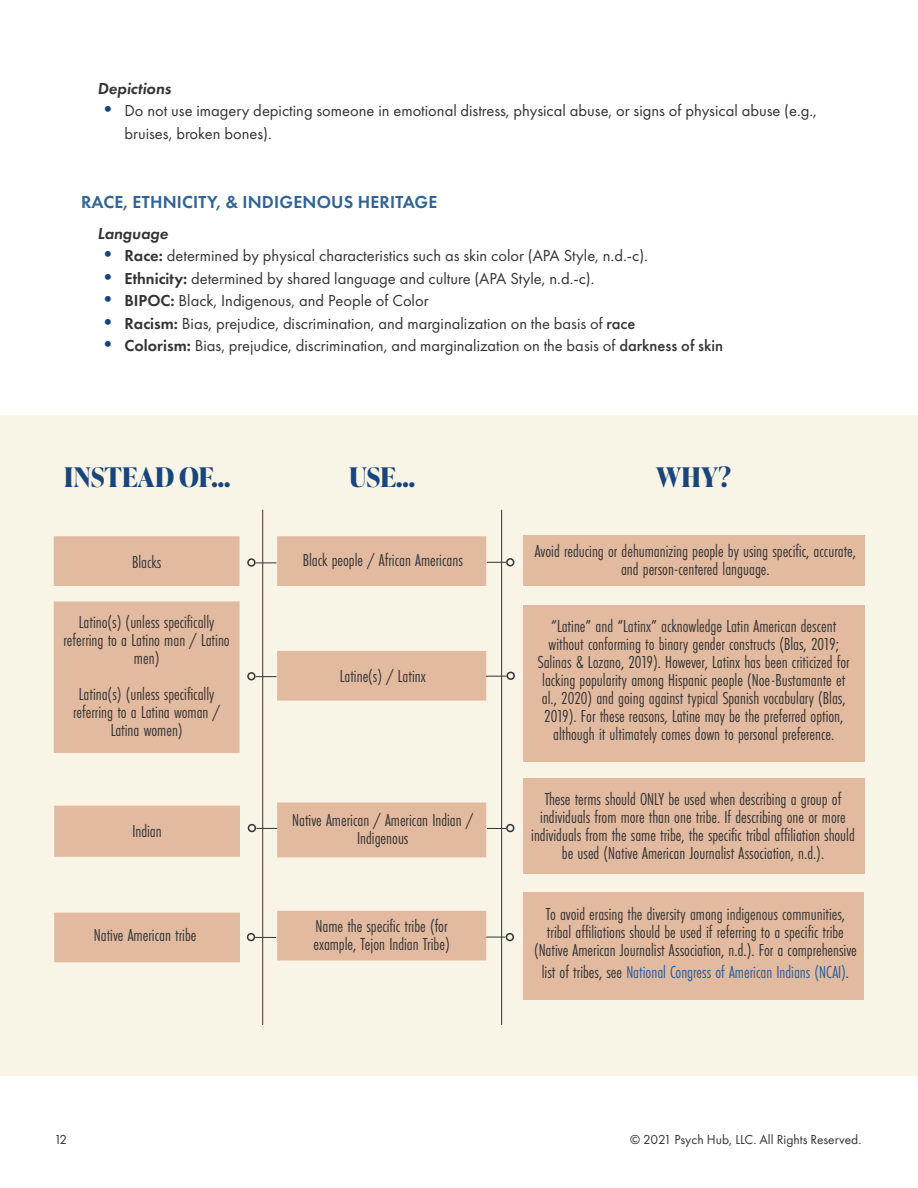
<style>
.page{position:relative;width:918px;height:1188px;background:#fff}
.page>*{position:absolute;margin:0;border:0;box-sizing:border-box;transform-origin:0 0}
.t1{font:700 27px "Ivy Presto Display";color:#1a457c}
.t2{font:18px/18px "Futura PT Cond";color:#333;text-align:center}
.t3{font:18px "Futura PT Cond";color:#215e9e}
.t4{font:600 18px "Futura PT";letter-spacing:.01em;color:#316397}
.t5{font:16.5px/22.5px "Futura PT";color:#333}
.t6{font:italic 600 16.5px "Futura PT";color:#333}
.t7{font:13.5px "Futura PT";color:#333}
.s1{font-size:21px;color:#17427d}
.s2{font-weight:600}
.s3{font-weight:500}
.s4{color:#333}
</style>
<div class="page">
<div style="left:0;top:415px;width:918px;height:661px;background:#f8f5e6"></div>
<div style="left:523px;top:535px;width:341px;height:50px;background:#e2baa0"></div>
<svg style="left:256px;top:563px;width:20px;height:1px"></svg>
<div style="left:247px;top:558px;width:9px;height:9px;border:2px solid #333;border-radius:50%"></div>
<svg style="left:487px;top:562px;width:19px;height:1px"></svg>
<div style="left:506px;top:558px;width:8px;height:8px;border:2px solid #333;border-radius:50%"></div>
<svg style="left:486px;top:676px;width:21px;height:1px"></svg>
<div style="left:507px;top:672px;width:8px;height:8px;border:2px solid #333;border-radius:50%"></div>
<svg style="left:487px;top:828px;width:19px;height:1px"></svg>
<div style="left:506px;top:824px;width:8px;height:8px;border:2px solid #333;border-radius:50%"></div>
<div style="left:523px;top:605px;width:341px;height:157px;background:#e2baa0"></div>
<div style="left:54px;top:601px;width:186px;height:152px;background:#e2baa0"></div>
<div style="left:54px;top:806px;width:186px;height:51px;background:#e2baa0"></div>
<div style="left:54px;top:913px;width:186px;height:49px;background:#e2baa0"></div>
<svg style="left:256px;top:676px;width:20px;height:1px"></svg>
<div style="left:247px;top:672px;width:9px;height:8px;border:2px solid #333;border-radius:50%"></div>
<div style="left:523px;top:778px;width:341px;height:96px;background:#e2baa0"></div>
<div style="left:523px;top:892px;width:340px;height:107px;background:#e2baa0"></div>
<div style="left:54px;top:536px;width:186px;height:50px;background:#e2baa0"></div>
<svg style="left:256px;top:828px;width:21px;height:1px"></svg>
<div style="left:248px;top:824px;width:8px;height:8px;border:2px solid #333;border-radius:50%"></div>
<div style="left:277px;top:536px;width:209px;height:50px;background:#e2baa0"></div>
<div style="left:277px;top:651px;width:209px;height:50px;background:#e2baa0"></div>
<div style="left:277px;top:803px;width:209px;height:54px;background:#e2baa0"></div>
<div style="left:277px;top:911px;width:209px;height:49px;background:#e2baa0"></div>
<svg style="left:255px;top:937px;width:21px;height:1px"></svg>
<div style="left:247px;top:933px;width:8px;height:8px;border:2px solid #333;border-radius:50%"></div>
<svg style="left:486px;top:937px;width:19px;height:1px"></svg>
<div style="left:506px;top:933px;width:8px;height:8px;border:2px solid #333;border-radius:50%"></div>
<hr style="left:262px;top:510px;width:1px;height:515px;background:#333">
<hr style="left:501px;top:510px;width:1px;height:515px;background:#333">
<p class="t6" style="left:98px;top:77px;width:75px">Depictions</p>
<p class="t5" style="left:124px;top:99px;width:694px;text-indent:-27px"><span class="s1">•</span> Do not use imagery depicting someone in emotional distress, physical abuse, or signs of physical abuse (e.g., bruises, broken bones).</p>
<p class="t4" style="left:81px;top:190px;width:358px">RACE, ETHNICITY, &amp; INDIGENOUS HERITAGE</p>
<p class="t6" style="left:98px;top:223px;width:72px">Language</p>
<p class="t5" style="left:98px;top:245px;width:552px"><span class="s1">•</span> <span class="s2">Race:</span> determined by physical characteristics such as skin color (APA Style, n.d.-c).</p>
<p class="t5" style="left:98px;top:267px;width:499px"><span class="s1">•</span> <span class="s2">Ethnicity:</span> determined by shared language and culture (APA Style, n.d.-c).</p>
<p class="t5" style="left:98px;top:290px;width:333px"><span class="s1">•</span> <span class="s2">BIPOC:</span> Black, Indigenous, and People of Color</p>
<p class="t5" style="left:98px;top:312px;width:539px"><span class="s1">•</span> <span class="s2">Racism:</span> Bias, prejudice, discrimination, and marginalization on the basis of <span class="s3">race</span></p>
<p class="t5" style="left:98px;top:335px;width:627px"><span class="s1">•</span> <span class="s2">Colorism:</span> Bias, prejudice, discrimination, and marginalization on the basis of <span class="s3">darkness of skin</span></p>
<h1 class="t1" style="left:64px;top:458px;width:168px">INSTEAD OF...</h1>
<h1 class="t1" style="left:349px;top:458px;width:68px">USE...</h1>
<h1 class="t1" style="left:656px;top:458px;width:76px">WHY?</h1>
<p class="t2" style="left:132px;top:553px;width:31px">Blacks</p>
<p class="t2" style="left:303px;top:551px;width:162px">Black people / African Americans</p>
<p class="t2" style="left:64px;top:613px;width:168px">Latino(s) (unless specifically referring to a Latino man / Latino men)</p>
<p class="t2" style="left:73px;top:685px;width:148px">Latina(s) (unless specifically referring to a Latina woman /<br>Latina women)</p>
<p class="t2" style="left:132px;top:822px;width:31px">Indian</p>
<p class="t2" style="left:94px;top:926px;width:104px">Native American tribe</p>
<p class="t2" style="left:340px;top:667px;width:88px">Latine(s) / Latinx</p>
<p class="t2" style="left:292px;top:811px;width:183px">Native American / American Indian /<br>Indigenous</p>
<p class="t2" style="left:314px;top:917px;width:138px;text-align:left">Name the specific tribe (for example, Tejon Indian Tribe)</p>
<p class="t2" style="left:535px;top:542px;width:323px">Avoid reducing or dehumanizing people by using specific, accurate, and person-centered language.</p>
<p class="t2" style="left:538px;top:617px;width:313px">“Latine” and “Latinx” acknowledge Latin American descent without conforming to binary gender constructs (Blas, 2019; Salinas &amp; Lozano, 2019). However, Latinx has been criticized for lacking popularity among Hispanic people (Noe-Bustamante et al., 2020) and going against typical Spanish vocabulary (Blas, 2019). For these reasons, Latine may be the preferred option, although it ultimately comes down to personal preference.</p>
<p class="t2" style="left:531px;top:790px;width:325px">These terms should ONLY be used when describing a group of individuals from more than one tribe. If describing one or more individuals from the same tribe, the specific tribal affiliation should be used (Native American Journalist Association, n.d.).</p>
<p class="t2" style="left:534px;top:905px;width:324px">To avoid erasing the diversity among indigenous communities, tribal affiliations should be used if referring to a specific tribe (Native American Journalist Association, n.d.). For a comprehensive</p>
<p class="t3" style="left:542px;top:961px;width:309px"><span class="s4">list of tribes, see</span> National Congress of American Indians (NCAI)<span class="s4">.</span></p>
<p class="t7" style="left:54px;top:1132px;width:15px">12</p>
<p class="t7" style="left:630px;top:1132px;width:233px">© 2021 Psych Hub, LLC. All Rights Reserved.</p>
</div>
